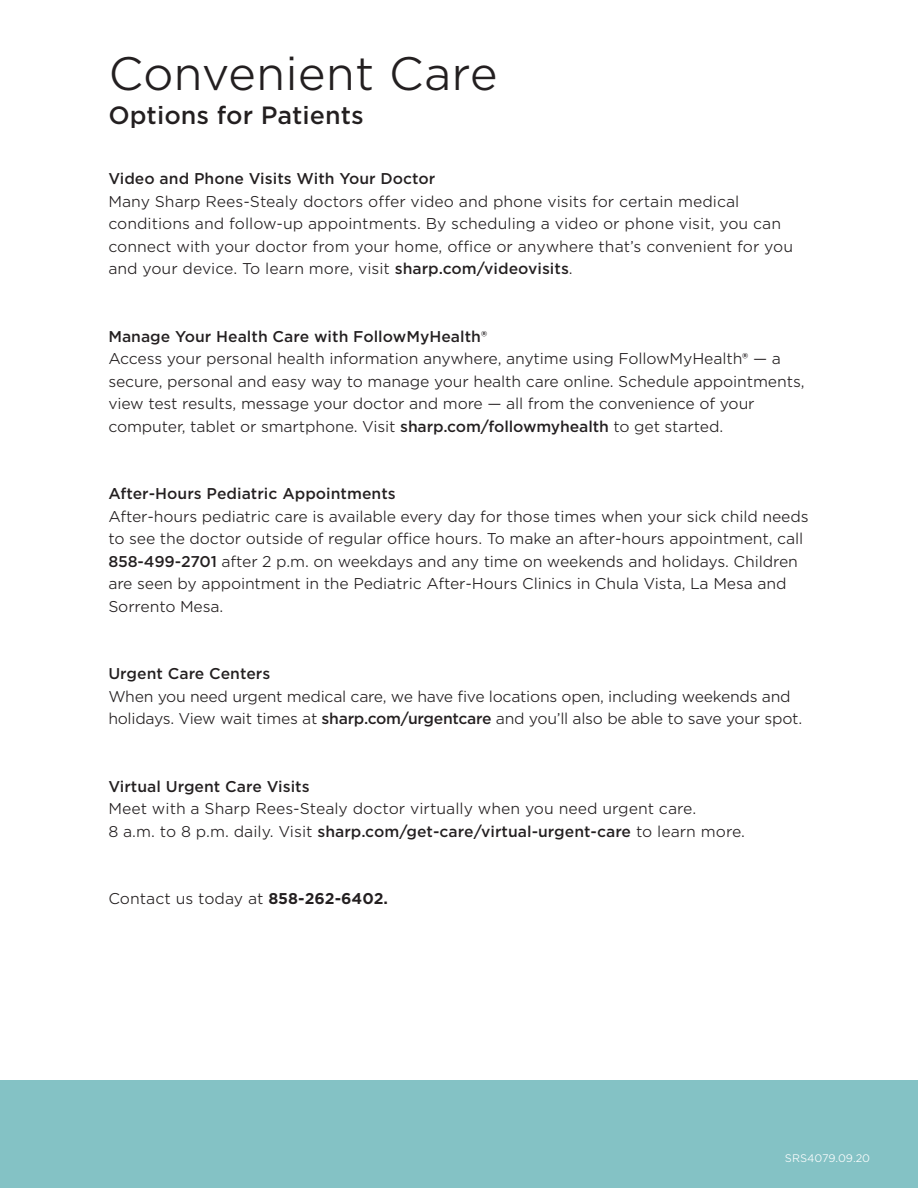
<style>
.page{position:relative;width:918px;height:1188px;background:#fff}
.page>*{position:absolute;margin:0;border:0;box-sizing:border-box;transform-origin:0 0}
.t1{font:300 45px "Gotham S Sm";color:#231f20}
.t2{font:500 24px "Gotham S Sm";color:#231f20}
.t3{font:300 15px/22.5px "Gotham S Sm";letter-spacing:-.01em;color:#231f20}
.t4{font:500 15px "Gotham S Sm";color:#231f20}
.t5{font:300 10.5px "Gotham S Sm";color:#fff}
.s1{font-weight:500}
.s2{font-weight:300}
.s3{font-weight:700}
</style>
<div class="page">
<div style="left:0;top:1080px;width:918px;height:108px;background:#84c2c5"></div>
<p class="t1" style="left:108px;top:44px;width:391px">Convenient Care</p>
<p class="t2" style="left:108px;top:99px;width:257px">Options for Patients</p>
<p class="t4" style="left:108px;top:169px;width:329px">Video and Phone Visits With Your Doctor</p>
<p class="t3" style="left:108px;top:190px;width:686px">Many Sharp Rees-Stealy doctors offer video and phone visits for certain medical conditions and follow-up appointments. By scheduling a video or phone visit, you can connect with your doctor from your home, office or anywhere that’s convenient for you and your device. To learn more, visit <span class="s1">sharp.com/videovisits</span>.</p>
<p class="t4" style="left:108px;top:326px;width:380px">Manage Your Health Care with FollowMyHealth®</p>
<p class="t3" style="left:108px;top:347px;width:698px">Access your personal health information anywhere, anytime using FollowMyHealth<span class="s1">®</span> — a secure, personal and easy way to manage your health care online. Schedule appointments, view test results, message your doctor and more — all from the convenience of your computer, tablet or smartphone. Visit <span class="s1">sharp.com/followmyhealth</span> to get started.</p>
<p class="t4" style="left:108px;top:484px;width:289px">After-Hours Pediatric Appointments</p>
<p class="t3" style="left:108px;top:505px;width:702px">After-hours pediatric care is available every day for those times when your sick child needs to see the doctor outside of regular office hours. To make an after-hours appointment, call <span class="s1">858-499-2701</span> after 2 p.m. on weekdays and any time on weekends and holidays. Children are seen by appointment in the Pediatric After-Hours Clinics in Chula Vista, La Mesa and Sorrento Mesa.</p>
<p class="t4" style="left:108px;top:664px;width:163px">Urgent Care Centers</p>
<p class="t3" style="left:108px;top:685px;width:684px">When you need urgent medical care, we have five locations open, including weekends and</p>
<p class="t3" style="left:108px;top:707px;width:695px">holidays. View wait times at <span class="s1">sharp.com/urgentcare</span> and you’ll also be able to save your spot.</p>
<p class="t4" style="left:108px;top:776px;width:203px">Virtual Urgent Care Visits</p>
<p class="t3" style="left:108px;top:797px;width:589px">Meet with a Sharp Rees-Stealy doctor virtually when you need urgent care.</p>
<p class="t4" style="left:108px;top:821px;width:638px"><span class="s2">8 a.m. to 8 p.m. daily. Visit</span> sharp.com/get-care/virtual-urgent-care <span class="s2">to learn more.</span></p>
<p class="t3" style="left:108px;top:887px;width:281px">Contact us today at <span class="s3">858-262-6402.</span></p>
<p class="t5" style="left:785px;top:1151px;width:87px">SRS4079.09.20</p>
</div>
